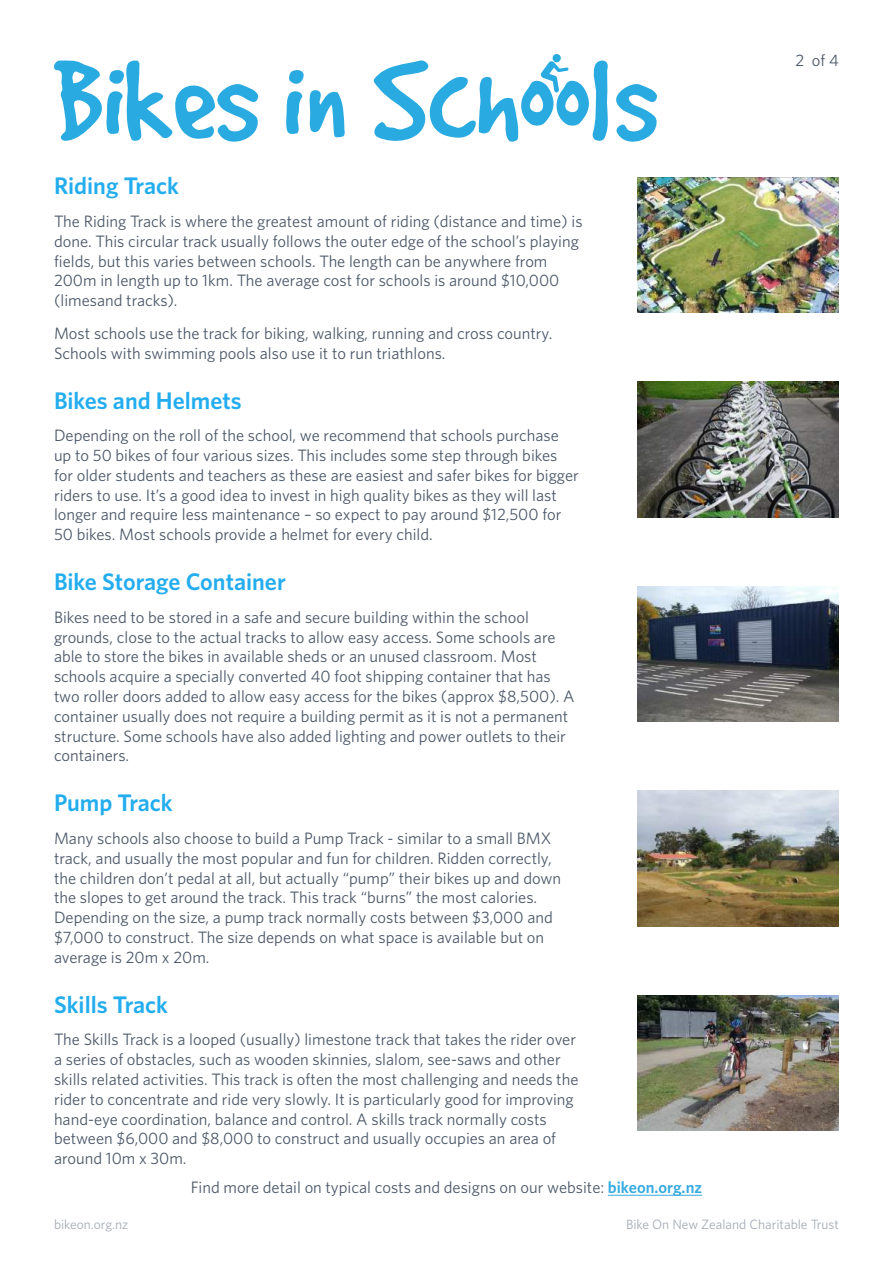
<style>
.page{position:relative;width:893px;height:1263px;background:#fff}
.page>*{position:absolute;margin:0;border:0;box-sizing:border-box;transform-origin:0 0}
.t1{font:600 24px "Whitney";color:#23adef}
.t2{font:16.5px/19.8px "Whitney";color:#4c5869}
.t3{font:13.5px "Whitney";color:#a5acb4}
.s1{font-weight:600;color:#36aae0}
</style>
<div class="page">
<img style="left:637px;top:177px;width:202px;height:136px">
<img style="left:637px;top:382px;width:202px;height:135px">
<img style="left:637px;top:586px;width:202px;height:136px">
<img style="left:637px;top:995px;width:202px;height:136px">
<img style="left:637px;top:790px;width:202px;height:136px">
<hr style="left:608px;top:1195px;width:94px;height:1px;background:#36aae0">
<div style="left:552px;top:54px;width:9px;height:9px;background:#29aae1;border-radius:4px"></div>
<svg style="left:54px;top:60px;width:205px;height:82px"></svg>
<svg style="left:286px;top:70px;width:59px;height:68px"></svg>
<svg style="left:373px;top:58px;width:284px;height:84px"></svg>
<h1 class="t1" style="left:54px;top:172px;width:126px">Riding Track</h1>
<p class="t2" style="left:54px;top:211px;width:530px">The Riding Track is where the greatest amount of riding (distance and time) is done. This circular track usually follows the outer edge of the school’s playing fields, but this varies between schools. The length can be anywhere from 200m in length up to 1km. The average cost for schools is around $10,000 (limesand tracks).</p>
<p class="t2" style="left:54px;top:323px;width:500px">Most schools use the track for biking, walking, running and cross country.<br>Schools with swimming pools also use it to run triathlons.</p>
<h1 class="t1" style="left:54px;top:386px;width:189px">Bikes and Helmets</h1>
<p class="t2" style="left:54px;top:425px;width:526px">Depending on the roll of the school, we recommend that schools purchase up to 50 bikes of four various sizes. This includes some step through bikes for older students and teachers as these are easiest and safer bikes for bigger riders to use. It’s a good idea to invest in high quality bikes as they will last longer and require less maintenance – so expect to pay around $12,500 for 50 bikes. Most schools provide a helmet for every child.</p>
<h1 class="t1" style="left:54px;top:567px;width:233px">Bike Storage Container</h1>
<p class="t2" style="left:54px;top:607px;width:522px">Bikes need to be stored in a safe and secure building within the school grounds, close to the actual tracks to allow easy access. Some schools are able to store the bikes in available sheds or an unused classroom. Most schools acquire a specially converted 40 foot shipping container that has two roller doors added to allow easy access for the bikes (approx $8,500). A container usually does not require a building permit as it is not a permanent structure. Some schools have also added lighting and power outlets to their containers.</p>
<h1 class="t1" style="left:54px;top:789px;width:120px">Pump Track</h1>
<p class="t2" style="left:54px;top:828px;width:509px">Many schools also choose to build a Pump Track - similar to a small BMX track, and usually the most popular and fun for children. Ridden correctly, the children don’t pedal at all, but actually “pump” their bikes up and down the slopes to get around the track. This track “burns” the most calories.<br>Depending on the size, a pump track normally costs between $3,000 and $7,000 to construct. The size depends on what space is available but on average is 20m x 20m.</p>
<h1 class="t1" style="left:54px;top:990px;width:116px">Skills Track</h1>
<p class="t2" style="left:54px;top:1029px;width:526px">The Skills Track is a looped (usually) limestone track that takes the rider over a series of obstacles, such as wooden skinnies, slalom, see-saws and other skills related activities. This track is often the most challenging and needs the rider to concentrate and ride very slowly. It is particularly good for improving hand-eye coordination, balance and control. A skills track normally costs between $6,000 and $8,000 to construct and usually occupies an area of around 10m x 30m.</p>
<p class="t2" style="left:191px;top:1177px;width:513px">Find more detail on typical costs and designs on our website: <span class="s1">bikeon.org.nz</span></p>
<p class="t2" style="left:796px;top:50px;width:45px">2 of 4</p>
<p class="t3" style="left:54px;top:1216px;width:76px">bikeon.org.nz</p>
<p class="t3" style="left:626px;top:1216px;width:214px">Bike On New Zealand Charitable Trust</p>
</div>
